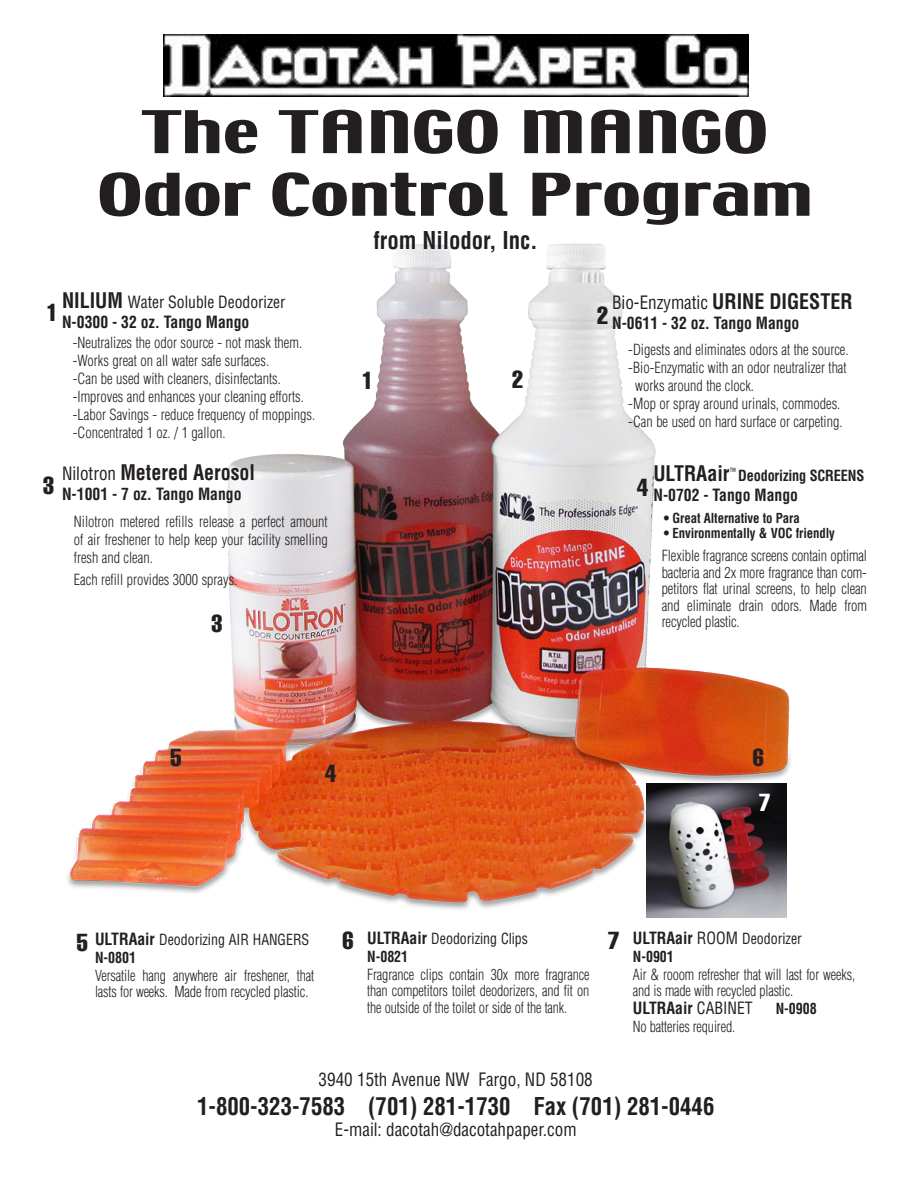
<style>
.page{position:relative;width:918px;height:1188px;background:#fff}
.page>*{position:absolute;margin:0;border:0;box-sizing:border-box;transform-origin:0 0}
.t1{font:700 condensed 24px "Helvetica";color:#231f20;scale:.95 1}
.t2{font:extra-condensed 24px "Helvetica";color:#231f20}
.t3{font:extra-condensed 24px "Helvetica";color:#fff}
.t4{font:700 condensed 21px "Helvetica";color:#231f20;scale:.95 1}
.t5{font:condensed 18px "Helvetica";color:#231f20;scale:.95 1}
.t6{font:700 condensed 16.5px "Helvetica";color:#231f20;scale:.95 1}
.t7{font:condensed 16.5px/19.8px "Helvetica";color:#231f20;scale:.95 1}
.t8{font:300 condensed 15px/18px "Helvetica";color:#231f20;text-align:justify;scale:.95 1}
.t9{font:300 condensed 15px/16.5px "Helvetica";color:#231f20;scale:.93 1}
.t10{font:condensed 15px/17.9px "Helvetica";color:#231f20;scale:.93 1}
.t11{font:700 condensed 15px "Helvetica";letter-spacing:-.01em;color:#231f20;scale:.95 1}
.t12{font:700 condensed 15px "Helvetica";letter-spacing:-.01em;color:#231f20;scale:.93 1}
.t13{font:700 condensed 13.5px "Helvetica";letter-spacing:-.01em;color:#231f20;scale:.95 1}
.s1{font-weight:700;font-size:21px}
.s2{font-weight:700}
.s3{font-weight:400;font-size:18px}
.s4{font-size:21px}
.s5{font-weight:700;font-size:16.5px}
.s6{font-size:16.5px}
.s7{font-weight:400}
</style>
<div class="page">
<img style="left:67px;top:243px;width:724px;height:675px">
<img style="left:163px;top:35px;width:585px;height:61px">
<svg style="left:100px;top:172px;width:709px;height:53px"></svg>
<svg style="left:142px;top:110px;width:624px;height:44px"></svg>
<img style="left:647px;top:783px;width:139px;height:135px">
<h1 class="t2" style="left:47px;top:299px;width:13px">1</h1>
<p class="t7" style="left:62px;top:292px;width:236px"><span class="s1">NILIUM</span> Water Soluble Deodorizer<br><span class="s2">N-0300 - 32 oz. Tango Mango</span></p>
<p class="t8" style="left:73px;top:334px;width:257px;text-align:left">-Neutralizes the odor source - not mask them. -Works great on all water safe surfaces.<br>-Can be used with cleaners, disinfectants. -Improves and enhances your cleaning efforts. -Labor Savings - reduce frequency of moppings. -Concentrated 1 oz. / 1 gallon.</p>
<h1 class="t2" style="left:43px;top:472px;width:13px">3</h1>
<h2 class="t4" style="left:62px;top:459px;width:205px"><span class="s3">Nilotron</span> Metered Aerosol</h2>
<p class="t6" style="left:62px;top:484px;width:190px">N-1001 - 7 oz. Tango Mango</p>
<p class="t8" style="left:74px;top:512px;width:269px">Nilotron metered refills release a perfect amount of air freshener to help keep your facility smelling fresh and clean.</p>
<p class="t8" style="left:74px;top:571px;width:174px">Each refill provides 3000 sprays.</p>
<h1 class="t2" style="left:212px;top:610px;width:13px">3</h1>
<h1 class="t1" style="left:374px;top:225px;width:174px">from Nilodor, Inc.</h1>
<h1 class="t2" style="left:362px;top:367px;width:13px">1</h1>
<h1 class="t2" style="left:512px;top:367px;width:13px">2</h1>
<p class="t5" style="left:612px;top:291px;width:255px">Bio-Enzymatic <span class="s1">URINE DIGESTER</span></p>
<p class="t6" style="left:612px;top:313px;width:199px">N-0611 - 32 oz. Tango Mango</p>
<h1 class="t2" style="left:597px;top:302px;width:13px">2</h1>
<p class="t8" style="left:628px;top:340px;width:233px">-Digests and eliminates odors at the source.</p>
<p class="t8" style="left:628px;top:358px;width:231px">-Bio-Enzymatic with an odor neutralizer that</p>
<p class="t8" style="left:635px;top:376px;width:127px">works around the clock.</p>
<p class="t8" style="left:628px;top:394px;width:225px">-Mop or spray around urinals, commodes.</p>
<p class="t8" style="left:628px;top:412px;width:227px">-Can be used on hard surface or carpeting.</p>
<p class="t11" style="left:653px;top:466px;width:182px"><span class="s4">ULTRAair</span><sup>™</sup> Deodorizing Scree</p>
<p class="t11" style="left:848px;top:466px;width:14px">ns</p>
<p class="t6" style="left:653px;top:484px;width:154px">N-0702 - Tango Mango</p>
<h1 class="t2" style="left:637px;top:474px;width:13px">4</h1>
<p class="t13" style="left:664px;top:510px;width:145px">• Great Alternative to Para</p>
<p class="t13" style="left:664px;top:525px;width:181px">• Environmentally &amp; VOC friendly</p>
<p class="t8" style="left:662px;top:547px;width:218px;line-height:16.5px">Flexible fragrance screens contain optimal bacteria and 2x more fragrance than com&shy;petitors flat urinal screens, to help clean and eliminate drain odors. Made from recycled plastic.</p>
<h1 class="t2" style="left:171px;top:744px;width:13px">5</h1>
<h1 class="t2" style="left:753px;top:744px;width:13px">6</h1>
<h1 class="t2" style="left:325px;top:760px;width:13px">4</h1>
<h1 class="t3" style="left:759px;top:789px;width:13px">7</h1>
<h1 class="t2" style="left:77px;top:929px;width:13px">5</h1>
<h1 class="t2" style="left:342px;top:927px;width:13px">6</h1>
<p class="t10" style="left:95px;top:931px;width:232px"><span class="s5">ULTRAair</span> Deodorizing AIR HANGERS<br><span class="s2">N-0801</span></p>
<p class="t9" style="left:95px;top:967px;width:237px">Versatile hang anywhere air freshener, that lasts for weeks. Made from recycled plastic.</p>
<p class="t10" style="left:367px;top:929px;width:175px"><span class="s5">ULTRAair</span> Deodorizing Clips<br><span class="s2">N-0821</span></p>
<p class="t9" style="left:367px;top:966px;width:240px;text-align:justify">Fragrance clips contain 30x more fragrance than competitors toilet deodorizers, and fit on the outside of the toilet or side of the tank.</p>
<h1 class="t2" style="left:608px;top:927px;width:13px">7</h1>
<p class="t10" style="left:633px;top:930px;width:183px"><span class="s5">ULTRAair</span> <span class="s6">Room</span> Deodorizer<br><span class="s2">N-0901</span></p>
<p class="t9" style="left:633px;top:966px;width:240px">Air &amp; rooom refresher that will last for weeks, and is made with recycled plastic.</p>
<p class="t6" style="left:633px;top:998px;width:86px">ULTRAair <span class="s7">Cabine</span></p>
<p class="t7" style="left:745px;top:998px;width:10px">t</p>
<p class="t12" style="left:776px;top:999px;width:46px">N-0908</p>
<p class="t9" style="left:633px;top:1018px;width:111px">No batteries required.</p>
<p class="t5" style="left:319px;top:1068px;width:290px">3940 15th Avenue NW Fargo, ND 58108</p>
<h1 class="t1" style="left:197px;top:1091px;width:546px">1-800-323-7583 (701) 281-1730 Fax (701) 281-0446</h1>
<p class="t5" style="left:335px;top:1119px;width:256px">E-mail: dacotah@dacotahpaper.com</p>
</div>
